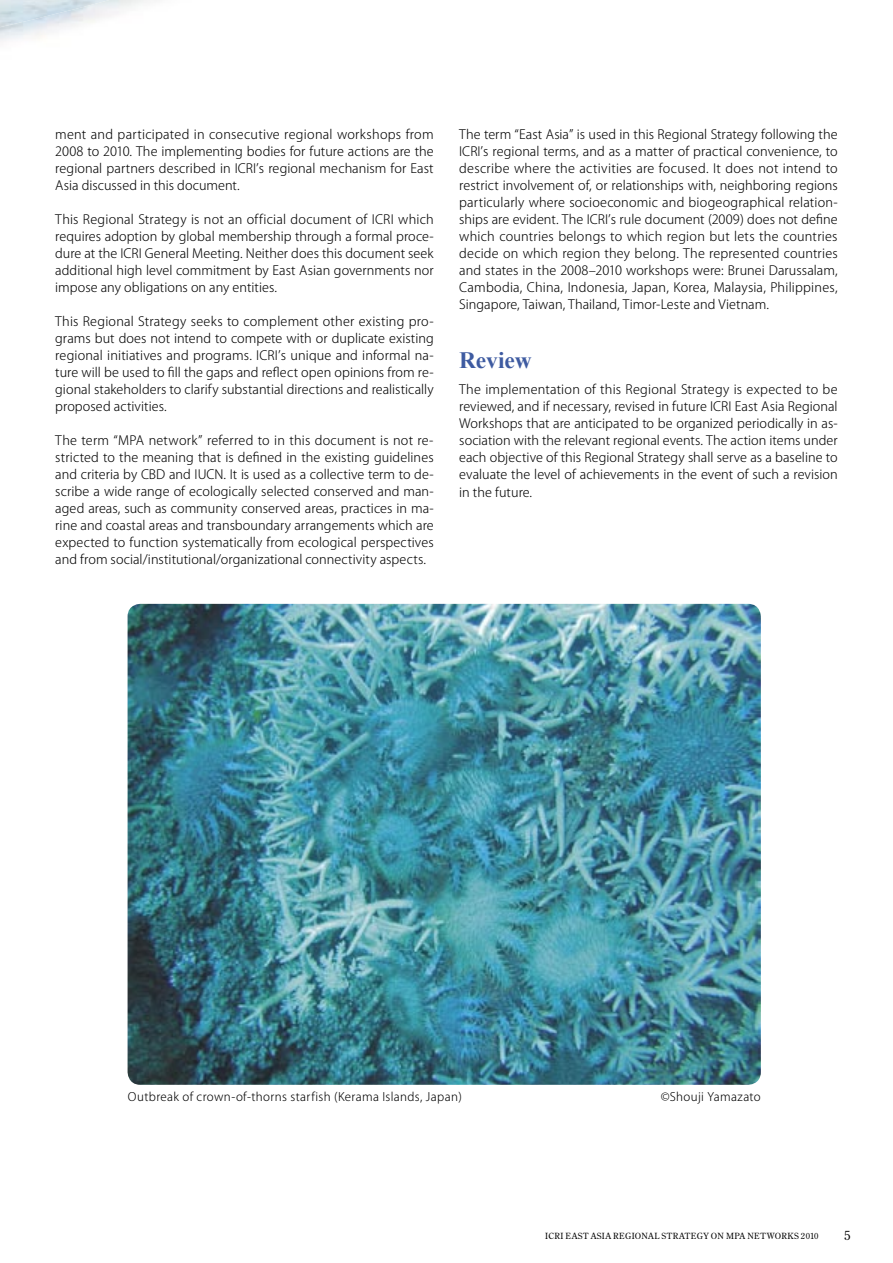
<style>
.page{position:relative;width:893px;height:1263px;background:#fff}
.page>*{position:absolute;margin:0;border:0;box-sizing:border-box;transform-origin:0 0}
.t1{font:700 23.4px "Times New Roman";letter-spacing:-.01em;color:#3e5ba1}
.t2{font:300 12.75px/17px "Koz Go Pro";letter-spacing:.005em;color:#000;text-align:justify}
.t3{font:300 11.7px "Koz Go Pro";letter-spacing:.03em;color:#000}
.t4{font:8.55px "Century Old Style Std";letter-spacing:.05em;color:#000}
.s1{font-family:"Hira Min Pro W3";font-size:12.75px}
.s2{font-size:12.75px}
</style>
<div class="page">
<img style="left:128px;top:604px;width:633px;height:481px">
<p class="t2" style="left:55px;top:126px;width:380px">ment and participated in consecutive regional workshops from 2008 to 2010. The implementing bodies for future actions are the regional partners described in ICRIʼs regional mechanism for East Asia discussed in this document.</p>
<p class="t2" style="left:55px;top:211px;width:380px">This Regional Strategy is not an official document of ICRI which requires adoption by global membership through a formal proce&shy;dure at the ICRI General Meeting. Neither does this document seek additional high level commitment by East Asian governments nor impose any obligations on any entities.</p>
<p class="t2" style="left:55px;top:313px;width:380px">This Regional Strategy seeks to complement other existing pro&shy;grams but does not intend to compete with or duplicate existing regional initiatives and programs. ICRIʼs unique and informal na&shy;ture will be used to fill the gaps and reflect open opinions from re&shy;gional stakeholders to clarify substantial directions and realistically proposed activities.</p>
<p class="t2" style="left:55px;top:432px;width:380px">The term “MPA network” referred to in this document is not re&shy;stricted to the meaning that is defined in the existing guidelines and criteria by CBD and IUCN. It is used as a collective term to de&shy;scribe a wide range of ecologically selected conserved and man&shy;aged areas, such as community conserved areas, practices in ma&shy;rine and coastal areas and transboundary arrangements which are expected to function systematically from ecological perspectives and from social/institutional/organizational connectivity aspects.</p>
<p class="t2" style="left:459px;top:126px;width:380px">The term “East Asia” is used in this Regional Strategy following the ICRIʼs regional terms, and as a matter of practical convenience, to describe where the activities are focused. It does not intend to restrict involvement of, or relationships with, neighboring regions particularly where socioeconomic and biogeographical relation&shy;ships are evident. The ICRIʼs rule document (2009) does not define which countries belongs to which region but lets the countries decide on which region they belong. The represented countries and states in the 2008‒2010 workshops were: Brunei Darussalam, Cambodia, China, Indonesia, Japan, Korea, Malaysia, Philippines, Singapore, Taiwan, Thailand, Timor-Leste and Vietnam.</p>
<h1 class="t1" style="left:459px;top:344px;width:74px">Review</h1>
<p class="t2" style="left:459px;top:381px;width:380px">The implementation of this Regional Strategy is expected to be reviewed, and if necessary, revised in future ICRI East Asia Regional Workshops that are anticipated to be organized periodically in as&shy;sociation with the relevant regional events. The action items under each objective of this Regional Strategy shall serve as a baseline to evaluate the level of achievements in the event of such a revision in the future.</p>
<p class="t3" style="left:128px;top:1089px;width:335px">Outbreak of crown-of-thorns starfish (Kerama Islands, Japan)</p>
<p class="t3" style="left:661px;top:1089px;width:102px">©Shouji Yamazato</p>
<p class="t4" style="left:545px;top:1230px;width:307px">ICRI EAST ASIA REGIONAL STRATEGY ON MPA NETWORKS 2010<span class="s1">　　</span><span class="s2">5</span></p>
</div>
